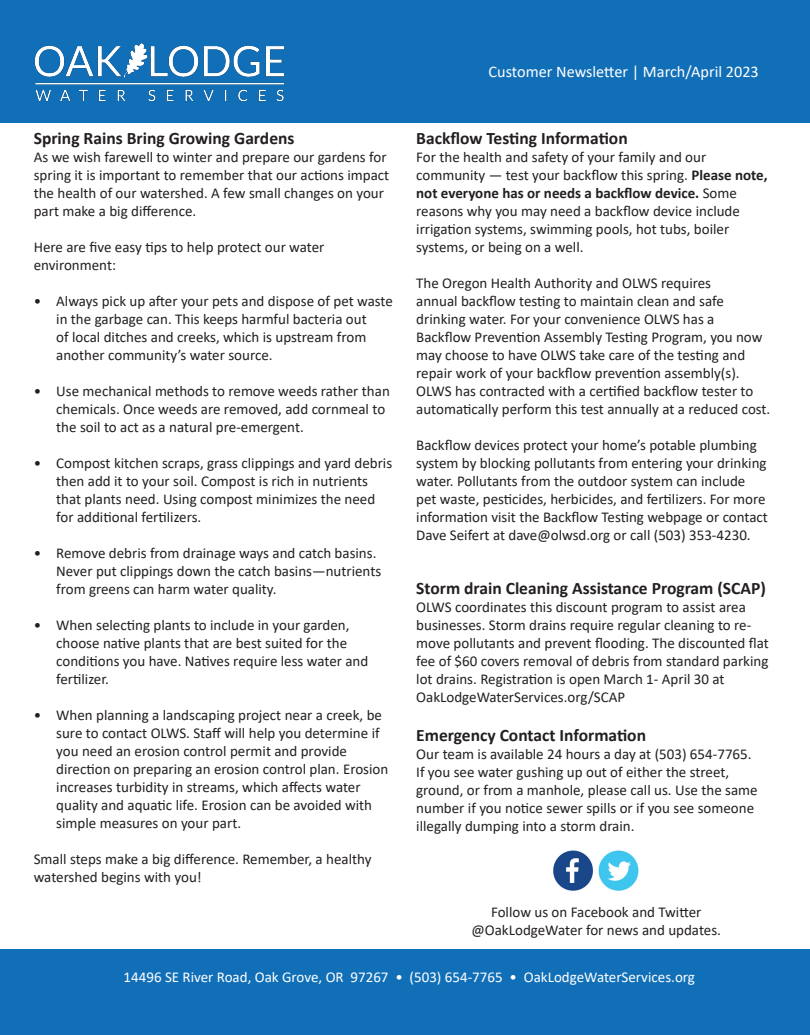
<style>
.page{position:relative;width:810px;height:1035px;background:#fff}
.page>*{position:absolute;margin:0;border:0;box-sizing:border-box;transform-origin:0 0}
.t1{font:700 17.5px "Calibri";color:#231f20}
.t2{font:16.25px "Calibri";color:#fff}
.t3{font:15px/18px "Calibri";color:#231f20}
.t4{font:15px "Calibri";color:#fff}
.s1{font-weight:700}
</style>
<div class="page">
<div style="left:0;top:0;width:810px;height:122px;background:#116fb8"></div>
<img style="left:34px;top:43px;width:251px;height:59px">
<div style="left:0;top:949px;width:810px;height:86px;background:#116fb8"></div>
<img style="left:553px;top:850px;width:86px;height:41px">
<p class="t1" style="left:34px;top:126px;width:262px">Spring Rains Bring Growing Gardens</p>
<p class="t3" style="left:34px;top:148px;width:357px">As we wish farewell to winter and prepare our gardens for spring it is important to remember that our actions impact the health of our watershed. A few small changes on your part make a big difference.</p>
<p class="t3" style="left:34px;top:238px;width:292px">Here are five easy tips to help protect our water environment:</p>
<p class="t3" style="left:56px;top:292px;width:338px;text-indent:-22px">• Always pick up after your pets and dispose of pet waste in the garbage can. This keeps harmful bacteria out<br>of local ditches and creeks, which is upstream from another community’s water source.</p>
<p class="t3" style="left:56px;top:382px;width:335px;text-indent:-22px">• Use mechanical methods to remove weeds rather than chemicals. Once weeds are removed, add cornmeal to the soil to act as a natural pre-emergent.</p>
<p class="t3" style="left:56px;top:454px;width:338px;text-indent:-22px">• Compost kitchen scraps, grass clippings and yard debris then add it to your soil. Compost is rich in nutrients that plants need. Using compost minimizes the need for additional fertilizers.</p>
<p class="t3" style="left:56px;top:544px;width:327px;text-indent:-22px">• Remove debris from drainage ways and catch basins.<br>Never put clippings down the catch basins—nutrients from greens can harm water quality.</p>
<p class="t3" style="left:56px;top:616px;width:314px;text-indent:-22px">• When selecting plants to include in your garden, choose native plants that are best suited for the conditions you have. Natives require less water and fertilizer.</p>
<p class="t3" style="left:56px;top:706px;width:334px;text-indent:-22px">• When planning a landscaping project near a creek, be sure to contact OLWS. Staff will help you determine if you need an erosion control permit and provide direction on preparing an erosion control plan. Erosion increases turbidity in streams, which affects water quality and aquatic life. Erosion can be avoided with simple measures on your part.</p>
<p class="t3" style="left:34px;top:850px;width:339px">Small steps make a big difference. Remember, a healthy watershed begins with you!</p>
<p class="t2" style="left:489px;top:61px;width:272px">Customer Newsletter | March/April 2023</p>
<p class="t1" style="left:416px;top:126px;width:213px">Backflow Testing Information</p>
<p class="t3" style="left:416px;top:148px;width:353px">For the health and safety of your family and our community — test your backflow this spring. <span class="s1">Please note, not everyone has or needs a backflow device.</span> Some reasons why you may need a backflow device include irrigation systems, swimming pools, hot tubs, boiler systems, or being on a well.</p>
<p class="t3" style="left:416px;top:274px;width:356px">The Oregon Health Authority and OLWS requires<br>annual backflow testing to maintain clean and safe drinking water. For your convenience OLWS has a Backflow Prevention Assembly Testing Program, you now may choose to have OLWS take care of the testing and repair work of your backflow prevention assembly(s).<br>OLWS has contracted with a certified backflow tester to automatically perform this test annually at a reduced cost.</p>
<p class="t3" style="left:416px;top:436px;width:353px">Backflow devices protect your home’s potable plumbing system by blocking pollutants from entering your drinking water. Pollutants from the outdoor system can include pet waste, pesticides, herbicides, and fertilizers. For more information visit the Backflow Testing webpage or contact Dave Seifert at dave@olwsd.org or call (503) 353-4230.</p>
<p class="t1" style="left:416px;top:576px;width:351px">Storm drain Cleaning Assistance Program (SCAP)</p>
<p class="t3" style="left:416px;top:598px;width:354px">OLWS coordinates this discount program to assist area businesses. Storm drains require regular cleaning to re&shy;move pollutants and prevent flooding. The discounted flat fee of $60 covers removal of debris from standard parking lot drains. Registration is open March 1- April 30 at OakLodgeWaterServices.org/SCAP</p>
<p class="t1" style="left:416px;top:723px;width:231px">Emergency Contact Information</p>
<p class="t3" style="left:416px;top:745px;width:343px">Our team is available 24 hours a day at (503) 654-7765.<br>If you see water gushing up out of either the street, ground, or from a manhole, please call us. Use the same number if you notice sewer spills or if you see someone illegally dumping into a storm drain.</p>
<p class="t3" style="left:471px;top:903px;width:251px;text-align:center">Follow us on Facebook and Twitter @OakLodgeWater for news and updates.</p>
<p class="t4" style="left:124px;top:967px;width:573px">14496 SE River Road, Oak Grove, OR 97267 • (503) 654-7765 • OakLodgeWaterServices.org</p>
</div>
